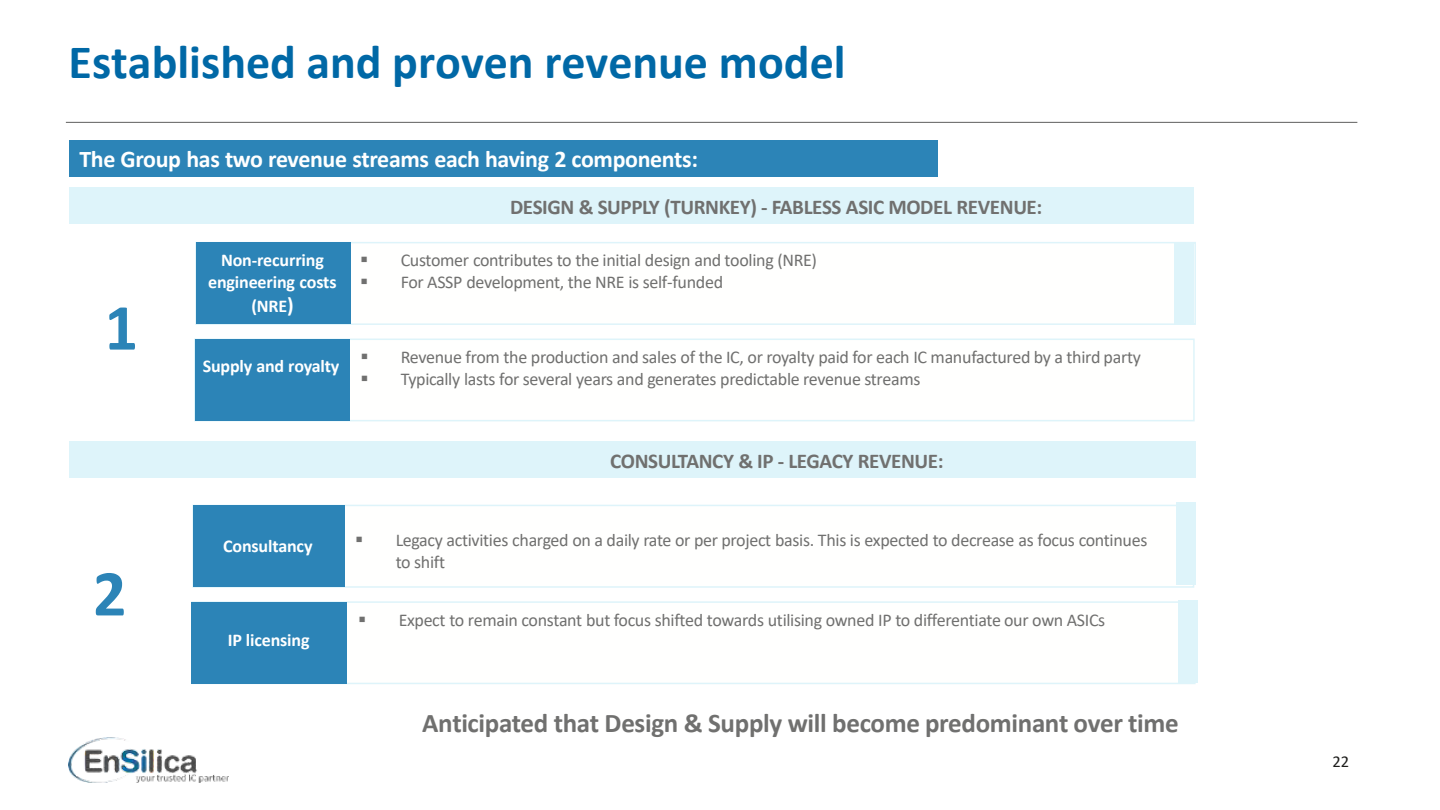
<style>
.page{position:relative;width:1440px;height:810px;background:#fff}
.page>*{position:absolute;margin:0;border:0;box-sizing:border-box;transform-origin:0 0}
.t1{font:700 66.15px "Calibri";color:#2c84b7}
.t2{font:700 66px "Calibri";color:#2c84b7}
.t3{font:700 48px "Calibri";color:#0068a6}
.t4{font:700 27px "Calibri";letter-spacing:-.015em;color:#70706f}
.t5{font:700 24px "Calibri";letter-spacing:-.015em;color:#fff}
.t6{font:700 21px "Calibri";letter-spacing:-.02em;color:#70706f}
.t7{font:18px/21.6px "Calibri";letter-spacing:-.02em;color:#70706f}
.t8{font:700 18px/21.6px "Calibri";letter-spacing:-.01em;color:#fff;text-align:center}
.t9{font:16.5px "Calibri";color:#1d1d1b}
.s1{font-size:21px}
</style>
<div class="page">
<img style="left:69px;top:738px;width:159px;height:45px">
<hr style="left:66px;top:122px;width:1291px;height:1px;background:#70706f">
<div style="left:195px;top:242px;width:1001px;height:83px;border:2px solid #def4fa"></div>
<div style="left:196px;top:243px;width:155px;height:81px;background:#2c84b7"></div>
<div style="left:1174px;top:243px;width:20px;height:82px;background:#def4fa"></div>
<div style="left:69px;top:141px;width:869px;height:36px;background:#2c84b7"></div>
<div style="left:69px;top:187px;width:1125px;height:36px;background:#def4fa"></div>
<div style="left:69px;top:441px;width:1126px;height:37px;background:#def4fa"></div>
<div style="left:194px;top:339px;width:1001px;height:82px;border:2px solid #def4fa"></div>
<div style="left:195px;top:339px;width:155px;height:82px;background:#2c84b7"></div>
<div style="left:192px;top:505px;width:1002px;height:83px;border:2px solid #def4fa"></div>
<div style="left:193px;top:505px;width:151px;height:82px;background:#2c84b7"></div>
<div style="left:191px;top:601px;width:1005px;height:83px;border:2px solid #def4fa"></div>
<div style="left:192px;top:602px;width:155px;height:81px;background:#2c84b7"></div>
<div style="left:1176px;top:502px;width:20px;height:82px;background:#def4fa"></div>
<div style="left:1178px;top:600px;width:20px;height:82px;background:#def4fa"></div>
<h3 class="t3" style="left:69px;top:28px;width:779px">Established and proven revenue model</h3>
<h3 class="t5" style="left:79px;top:142px;width:620px">The Group has two revenue streams each having 2 components:</h3>
<p class="t6" style="left:510px;top:192px;width:534px">DESIGN &amp; SUPPLY (TURNKEY) - FABLESS ASIC MODEL REVENUE:</p>
<p class="t6" style="left:572px;top:192px;width:119px">AUTOMOTIVE</p>
<h1 class="t1" style="left:105px;top:281px;width:35px">1</h1>
<h2 class="t2" style="left:93px;top:547px;width:35px">2</h2>
<p class="t8" style="left:208px;top:249px;width:130px">Non-recurring engineering costs</p>
<p class="t8" style="left:251px;top:295px;width:44px">(NRE<span class="s1">)</span></p>
<p class="t8" style="left:203px;top:355px;width:138px">Supply and royalty</p>
<p class="t7" style="left:360px;top:249px;width:458px">▪ Customer contributes to the initial design and tooling (NRE)</p>
<p class="t7" style="left:360px;top:271px;width:365px">▪ For ASSP development, the NRE is self-funded</p>
<p class="t7" style="left:360px;top:346px;width:782px">▪ Revenue from the production and sales of the IC, or royalty paid for each IC manufactured by a third party</p>
<p class="t7" style="left:360px;top:367px;width:562px">▪ Typically lasts for several years and generates predictable revenue streams</p>
<p class="t6" style="left:610px;top:446px;width:335px">CONSULTANCY &amp; IP - LEGACY REVENUE:</p>
<p class="t6" style="left:573px;top:446px;width:119px">AUTOMOTIVE</p>
<p class="t8" style="left:223px;top:535px;width:91px">Consultancy</p>
<p class="t7" style="left:396px;top:529px;width:753px;text-indent:-41px">▪ Legacy activities charged on a daily rate or per project basis. This is expected to decrease as focus continues to shift</p>
<p class="t8" style="left:228px;top:629px;width:83px">IP licensing</p>
<p class="t7" style="left:358px;top:609px;width:749px">▪ Expect to remain constant but focus shifted towards utilising owned IP to differentiate our own ASICs</p>
<h3 class="t4" style="left:422px;top:704px;width:758px">Anticipated that Design &amp; Supply will become predominant over time</h3>
<p class="t9" style="left:1332px;top:750px;width:18px">22</p>
</div>
